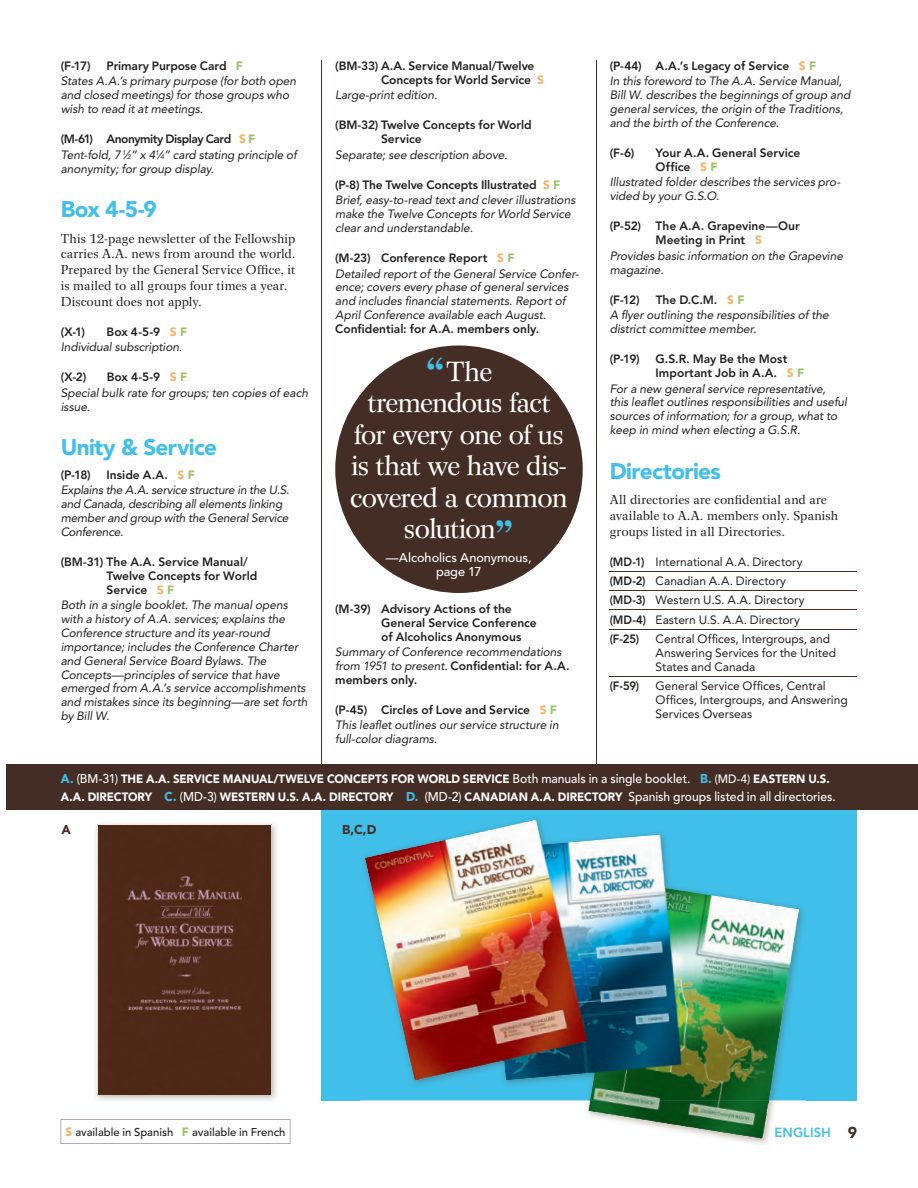
<style>
.page{position:relative;width:918px;height:1188px;background:#fff}
.page>*{position:absolute;margin:0;border:0;box-sizing:border-box;transform-origin:0 0}
.t1{font:27.75px/31.5px "Wilke";letter-spacing:-.035em;color:#fff;text-align:center}
.t2{font:900 22.5px "Avenir";letter-spacing:-.03em;color:#3fbfe9}
.t3{font:800 13.2px "Avenir";color:#3fbfe9}
.t4{font:12.75px/15.8px "Wilke";letter-spacing:.01em;color:#231f20}
.t5{font:500 12.75px/13.5px "Avenir";letter-spacing:-.005em;color:#fff;text-align:center}
.t6{font:900 12.75px "Avenir";color:#442d25}
.t7{font:italic 12px/13.8px "Avenir";letter-spacing:-.005em;color:#231f20}
.t8{font:800 12px/13.8px "Avenir";color:#231f20}
.t9{font:12px/19.2px "Avenir";letter-spacing:-.005em;color:#231f20}
.t10{font:900 12px/18px "Avenir";letter-spacing:-.005em;color:#fff;scale:.95 1}
.t11{font:800 12px "Avenir";color:#231f20;scale:.95 1}
.t12{font:500 11.25px "Avenir";color:#231f20}
.s1{font-weight:800;font-style:normal}
.s2{font-weight:900;font-style:normal;color:#9dc16b}
.s3{font-weight:900;font-style:normal;color:#fab05f}
.s4{font-size:6.6px}
.s5{font-weight:900;color:#fab05f}
.s6{font-weight:900;color:#9dc16b}
.s7{font-weight:700;font-size:40.2px;color:#3fbfe9}
.s8{font-weight:800}
.s9{font-size:12.75px;color:#3fbfe9}
.s10{font-weight:500;font-size:12.75px}
.s11{font-weight:500}
.s12{font-weight:900;font-size:12px;color:#fab05f}
.s13{font-weight:900;font-size:12px;color:#9dc16b}
.s14{font-weight:900;font-size:15.75px;color:#442d25}
</style>
<div class="page">
<hr style="left:321px;top:61px;width:1px;height:1039px;background:#442d25">
<hr style="left:596px;top:61px;width:1px;height:1039px;background:#442d25">
<svg style="left:61px;top:1119px;width:229px;height:25px"></svg>
<hr style="left:610px;top:571px;width:247px;height:1px;background:#442d25">
<hr style="left:610px;top:590px;width:247px;height:1px;background:#442d25">
<hr style="left:610px;top:610px;width:247px;height:1px;background:#442d25">
<hr style="left:610px;top:629px;width:247px;height:1px;background:#442d25">
<hr style="left:610px;top:676px;width:247px;height:1px;background:#442d25">
<img style="left:321px;top:810px;width:536px;height:290px">
<img style="left:360px;top:1100px;width:446px;height:44px">
<img style="left:776px;top:1127px;width:30px;height:10px">
<img style="left:767px;top:904px;width:39px;height:196px">
<img style="left:360px;top:824px;width:16px;height:11px">
<img style="left:536px;top:824px;width:165px;height:231px">
<img style="left:690px;top:884px;width:79px;height:172px">
<img style="left:536px;top:1055px;width:167px;height:1px">
<img style="left:95px;top:823px;width:182px;height:277px">
<img style="left:98px;top:825px;width:173px;height:269px">
<div style="left:7px;top:764px;width:911px;height:46px;background:#442d25"></div>
<div style="left:335px;top:345px;width:248px;height:248px;background:#442d25;border-radius:50%"></div>
<p class="t7" style="left:61px;top:59px;width:237px;line-height:15.5px;text-indent:46px"><span class="s1">Primary Purpose Card</span> <span class="s2">F<br></span>States A.A.’s primary purpose (for both open</p>
<p class="t7" style="left:61px;top:89px;width:230px">and closed meetings) for those groups who wish to read it at meetings.</p>
<p class="t7" style="left:61px;top:132px;width:238px;line-height:15.5px"><span class="s1">(M-61) Anonymity Display Card</span> <span class="s3">S</span> <span class="s2">F<br></span>Tent-fold, 7 <sup>1</sup>⁄<span class="s4">2</span>” x 4<sup>1</sup>⁄<span class="s4">4</span>” card stating principle of</p>
<p class="t7" style="left:61px;top:162px;width:155px">anonymity; for group display.</p>
<h2 class="t2" style="left:61px;top:200px;width:98px">Box 4-5-9</h2>
<p class="t4" style="left:61px;top:232px;width:236px">This 12-page newsletter of the Fellowship carries A.A. news from around the world.<br>Prepared by the General Service Office, it is mailed to all groups four times a year.<br>Discount does not apply.</p>
<p class="t8" style="left:61px;top:326px;width:26px">(X-1)</p>
<p class="t8" style="left:61px;top:60px;width:31px">(F-17)</p>
<p class="t7" style="left:61px;top:325px;width:128px;line-height:15.5px;text-indent:46px"><span class="s1">Box 4-5-9</span> <span class="s3">S</span> <span class="s2">F<br></span>Individual subscription.</p>
<p class="t8" style="left:61px;top:371px;width:27px">(X-2)</p>
<p class="t7" style="left:61px;top:370px;width:249px;line-height:15.5px;text-indent:46px"><span class="s1">Box 4-5-9</span> <span class="s3">S</span> <span class="s2">F<br></span>Special bulk rate for groups; ten copies of each</p>
<p class="t7" style="left:61px;top:401px;width:31px">issue.</p>
<h2 class="t2" style="left:61px;top:438px;width:158px">Unity &amp; Service</h2>
<p class="t8" style="left:61px;top:469px;width:32px">(P-18)</p>
<p class="t7" style="left:61px;top:468px;width:230px;line-height:15.5px;text-indent:46px"><span class="s1">Inside A.A.</span> <span class="s3">S</span> <span class="s2">F<br></span>Explains the A.A. service structure in the U.S.</p>
<p class="t7" style="left:61px;top:498px;width:229px">and Canada, describing all elements linking member and group with the General Service<br>Conference.</p>
<p class="t8" style="left:107px;top:556px;width:152px;text-indent:-46px">(BM-31) The A.A. Service Manual/<br>Twelve Concepts for World<br>Service <span class="s5">S</span> <span class="s6">F</span></p>
<p class="t7" style="left:61px;top:599px;width:248px">Both in a single booklet. The manual opens with a history of A.A. services; explains the Confer ence structure and its year-round importance; includes the Conference Charter and General Service Board Bylaws. The Concepts—principles of service that have emerged from A.A.’s service accomplishments and mistakes since its begin ning—are set forth by Bill W.</p>
<p class="t8" style="left:381px;top:60px;width:165px;text-indent:-46px">(BM-33) A.A. Service Manual/Twelve<br>Concepts for World Service <span class="s5">S</span></p>
<p class="t7" style="left:335px;top:89px;width:104px">Large-print edition.</p>
<p class="t8" style="left:381px;top:119px;width:152px;text-indent:-46px">(BM-32) Twelve Concepts for World<br>Service</p>
<p class="t7" style="left:335px;top:149px;width:174px">Separate; see description above.</p>
<p class="t7" style="left:335px;top:178px;width:242px;line-height:15.5px"><span class="s1">(P-8) The Twelve Concepts Illustrated</span> <span class="s3">S</span> <span class="s2">F<br></span>Brief, easy-to-read text and clever illustrations</p>
<p class="t7" style="left:335px;top:208px;width:237px">make the Twelve Concepts for World Service clear and understandable.</p>
<p class="t7" style="left:335px;top:251px;width:245px;line-height:15.5px"><span class="s1">(M-23) Conference Report</span> <span class="s3">S</span> <span class="s2">F<br></span>Detailed report of the General Service Confer-</p>
<p class="t7" style="left:335px;top:281px;width:235px">ence; covers every phase of general services and includes financial statements. Report of<br>April Conference available each August.</p>
<p class="t8" style="left:335px;top:323px;width:206px">Confidential: for A.A. members only.</p>
<h1 class="t1" style="left:350px;top:358px;width:219px"><span class="s7">“</span>The<br>tremendous fact for every one of us is that we have dis&shy;covered a common solution<span class="s7">”</span></h1>
<p class="t5" style="left:386px;top:553px;width:147px">—Alcoholics Anonymous, page 17</p>
<p class="t8" style="left:381px;top:603px;width:157px;text-indent:-46px">(M-39) Advisory Actions of the<br>General Service Conference of Alcoholics Anonymous</p>
<p class="t7" style="left:335px;top:646px;width:236px">Summary of Conference recommendations from 1951 to present. <span class="s1">Confidential: for A.A. members only.</span></p>
<p class="t7" style="left:335px;top:703px;width:225px;line-height:15.5px"><span class="s1">(P-45) Circles of Love and Service</span> <span class="s3">S</span> <span class="s2">F<br></span>This leaflet outlines our service structure in</p>
<p class="t7" style="left:335px;top:733px;width:104px">full-color diagrams.</p>
<p class="t7" style="left:610px;top:59px;width:234px;line-height:15.5px"><span class="s1">(P-44) A.A.’s Legacy of Service</span> <span class="s3">S</span> <span class="s2">F<br></span>In this foreword to The A.A. Service Manual,</p>
<p class="t7" style="left:610px;top:89px;width:242px">Bill W. describes the beginnings of group and general services, the origin of the Traditions, and the birth of the Conference.</p>
<p class="t8" style="left:610px;top:147px;width:26px">(F-6)</p>
<p class="t8" style="left:656px;top:147px;width:146px">Your A.A. General Service<br>Office <span class="s5">S</span> <span class="s6">F</span></p>
<p class="t7" style="left:610px;top:176px;width:232px">Illus trated folder describes the services pro&shy;vided by your G.S.O.</p>
<p class="t8" style="left:656px;top:220px;width:146px;text-indent:-46px">(P-52) The A.A. Grapevine—Our<br>Meeting in Print <span class="s5">S</span></p>
<p class="t7" style="left:610px;top:250px;width:235px">Provides basic information on the Grapevine magazine.</p>
<p class="t8" style="left:610px;top:294px;width:31px">(F-12)</p>
<p class="t7" style="left:610px;top:293px;width:221px;line-height:15.5px;text-indent:46px"><span class="s1">The D.C.M.</span> <span class="s3">S</span> <span class="s2">F<br></span>A flyer outlining the responsibilities of the</p>
<p class="t7" style="left:610px;top:323px;width:148px">district committee member.</p>
<p class="t8" style="left:610px;top:353px;width:31px">(P-19)</p>
<p class="t8" style="left:656px;top:353px;width:150px">G.S.R. May Be the Most<br>Important Job in A.A. <span class="s5">S</span> <span class="s6">F</span></p>
<p class="t7" style="left:610px;top:382px;width:239px">For a new general service representative, this leaflet outlines responsibilities and useful sources of information; for a group, what to keep in mind when electing a G.S.R.</p>
<h2 class="t2" style="left:610px;top:462px;width:113px">Directories</h2>
<p class="t4" style="left:610px;top:493px;width:230px">All directories are confidential and are available to A.A. members only. Spanish groups listed in all Directories.</p>
<p class="t9" style="left:610px;top:553px;width:196px"><span class="s8">(MD-1)</span> International A.A. Directory <span class="s8">(MD-2)</span> Canadian A.A. Directory <span class="s8">(MD-3)</span> Western U.S. A.A. Directory <span class="s8">(MD-4)</span> Eastern U.S. A.A. Directory <span class="s8">(F-25)</span></p>
<p class="t9" style="left:656px;top:633px;width:182px;line-height:13.8px">Central Offices, Intergroups, and<br>Answering Services for the United<br>States and Canada</p>
<p class="t11" style="left:610px;top:681px;width:33px">(F-59)</p>
<p class="t9" style="left:656px;top:680px;width:194px;line-height:13.8px">General Service Offices, Central<br>Offices, Intergroups, and Answering<br>Services Overseas</p>
<p class="t10" style="left:61px;top:771px;width:817px"><span class="s9">A.</span> <span class="s10">(BM-31)</span> THE A.A. SERVICE MANUAL/TWELVE CONCEPTS FOR WORLD SERVICE <span class="s10">Both manuals in a single booklet.</span> <span class="s9">B.</span> <span class="s11">(MD-4)</span> EASTERN U.S.<br>A.A. DIRECTORY <span class="s9">C.</span> <span class="s10">(MD-3)</span> WESTERN U.S. A.A. DIRECTORY <span class="s9">D.</span> <span class="s10">(MD-2)</span> CANADIAN A.A. DIRECTORY <span class="s10">Spanish groups listed in all directories.</span></p>
<p class="t6" style="left:61px;top:824px;width:11px">A</p>
<p class="t6" style="left:342px;top:824px;width:36px">B,C,D</p>
<p class="t12" style="left:65px;top:1128px;width:222px"><span class="s12">S</span> available in Spanish <span class="s13">F</span> available in French</p>
<p class="t3" style="left:775px;top:1127px;width:84px">ENGLISH <span class="s14">9</span></p>
</div>
